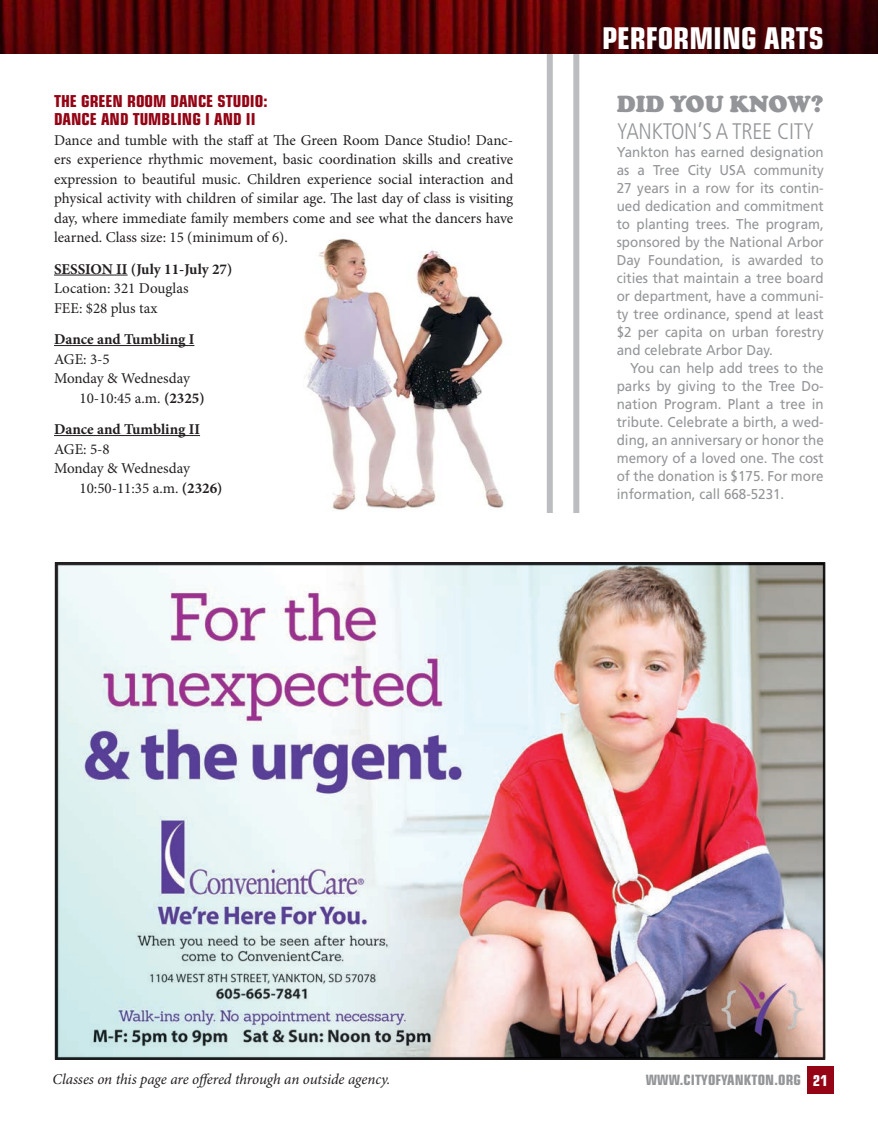
<style>
.page{position:relative;width:878px;height:1134px;background:#fff}
.page>*{position:absolute;margin:0;border:0;box-sizing:border-box;transform-origin:0 0}
.t1{font:700 condensed 30px "Eurostile";color:#fff}
.did_you_know_headlin{font:300 condensed 22.5px "Frutiger";letter-spacing:-.01em;color:#939598}
.did_you_know_headlin-2{font:22.5px "Cooper BT Black Headline";letter-spacing:-.01em;color:#939598}
.Page_Header_Headline{font:700 condensed 16.5px "Eurostile";color:#940415}
._2016_plain_text_for{font:15px/19.5px "Minion Pro";color:#231f20;text-align:justify}
.t2{font:italic 15px "Minion Pro";letter-spacing:-.01em;color:#231f20}
._2016_Under_line_bol{font:700 15px "Minion Pro";color:#231f20}
._2016_plain_text_for-2{font:700 15px "Minion Pro";color:#231f20}
.t3{font:700 condensed 15px "Eurostile";color:#fff}
.did_you_know_text{font:14.25px/18px "Frutiger";color:#939598;text-align:justify;scale:.94 1}
.t4{font:700 condensed 14.25px "Eurostile";letter-spacing:.01em;color:#939598}
.s1{font-weight:700}
</style>
<div class="page">
<img style="left:303px;top:238px;width:201px;height:272px">
<svg style="left:546px;top:54px;width:33px;height:459px"></svg>
<img style="left:0;top:0;width:878px;height:54px">
<div style="left:807px;top:1066px;width:26px;height:28px;background:#940415"></div>
<img style="left:57px;top:564px;width:766px;height:493px">
<hr style="left:54px;top:275px;width:74px;height:1px;background:#231f20">
<hr style="left:54px;top:345px;width:140px;height:1px;background:#231f20">
<hr style="left:54px;top:435px;width:146px;height:1px;background:#231f20">
<p class="Page_Header_Headline" style="left:54px;top:91px;width:215px">THE GREEN ROOM DANCE STUDIO:</p>
<p class="Page_Header_Headline" style="left:54px;top:109px;width:203px">DANCE AND TUMBLING I AND II</p>
<p class="_2016_plain_text_for" style="left:54px;top:130px;width:460px">Dance and tumble with the staff at The Green Room Dance Studio! Danc&shy;ers experience rhythmic movement, basic coordination skills and creative expression to beautiful music. Children experience social interaction and physical activity with children of similar age. The last day of class is visiting day, where immediate family members come and see what the dancers have learned. Class size: 15 (minimum of 6).</p>
<p class="_2016_plain_text_for-2" style="left:54px;top:258px;width:180px">SESSION II (July 11-July 27)</p>
<p class="_2016_plain_text_for" style="left:54px;top:279px;width:136px">Location: 321 Douglas</p>
<p class="_2016_plain_text_for" style="left:54px;top:298px;width:105px">FEE: $28 plus tax</p>
<p class="_2016_Under_line_bol" style="left:54px;top:329px;width:142px">Dance and Tumbling I</p>
<p class="_2016_plain_text_for" style="left:54px;top:349px;width:57px">AGE: 3-5</p>
<p class="_2016_plain_text_for" style="left:54px;top:369px;width:138px">Monday &amp; Wednesday</p>
<p class="_2016_plain_text_for" style="left:80px;top:388px;width:127px">10-10:45 a.m. <span class="s1">(2325)</span></p>
<p class="_2016_Under_line_bol" style="left:54px;top:419px;width:147px">Dance and Tumbling II</p>
<p class="_2016_plain_text_for" style="left:54px;top:439px;width:57px">AGE: 5-8</p>
<p class="_2016_plain_text_for" style="left:54px;top:459px;width:138px">Monday &amp; Wednesday</p>
<p class="_2016_plain_text_for" style="left:80px;top:478px;width:144px">10:50-11:35 a.m. <span class="s1">(2326)</span></p>
<p class="t1" style="left:602px;top:20px;width:223px">PERFORMING ARTS</p>
<p class="did_you_know_headlin-2" style="left:616px;top:90px;width:208px">DID YOU KNOW?</p>
<p class="did_you_know_headlin" style="left:616px;top:119px;width:199px">YANKTON’S A TREE CITY</p>
<p class="did_you_know_text" style="left:616px;top:143px;width:222px">Yankton has earned designation as a Tree City USA community 27 years in a row for its contin&shy;ued dedication and commitment to planting trees. The program, sponsored by the National Arbor Day Foundation, is awarded to cities that maintain a tree board or department, have a communi&shy;ty tree ordinance, spend at least $2 per capita on urban forestry and celebrate Arbor Day.</p>
<p class="did_you_know_text" style="left:616px;top:359px;width:222px;text-indent:14px">You can help add trees to the parks by giving to the Tree Do&shy;nation Program. Plant a tree in tribute. Celebrate a birth, a wed&shy;ding, an anniversary or honor the memory of a loved one. The cost of the donation is $175. For more information, call 668-5231.</p>
<p class="t2" style="left:52px;top:1069px;width:339px">Classes on this page are offered through an outside agency.</p>
<p class="t4" style="left:645px;top:1071px;width:157px">WWW.CITYOFYANKTON.ORG</p>
<p class="t3" style="left:813px;top:1071px;width:16px">21</p>
</div>
